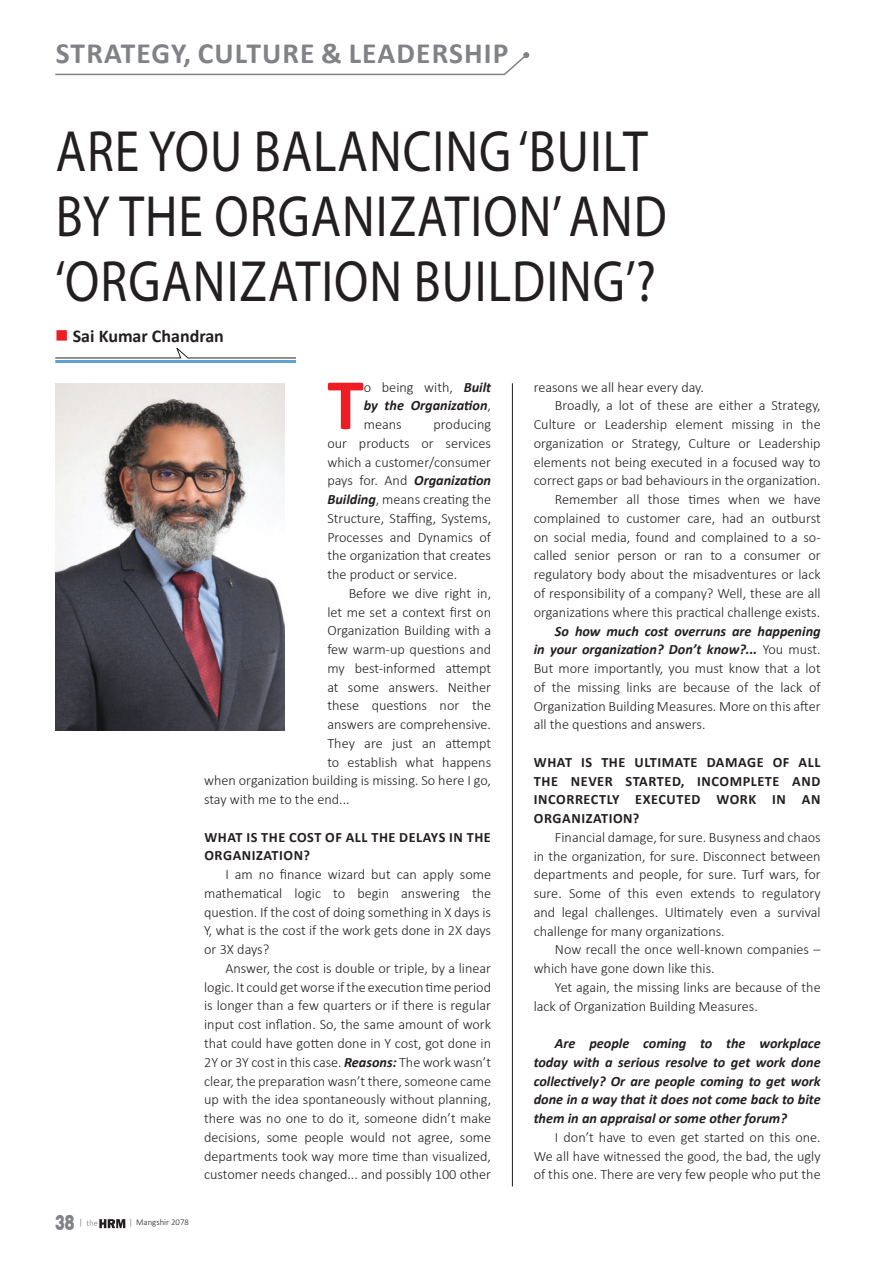
<style>
.page{position:relative;width:893px;height:1263px;background:#fff}
.page>*{position:absolute;margin:0;border:0;box-sizing:border-box;transform-origin:0 0}
.t1{font:700 73.35px "Calibri";color:#ee1d23}
.t2{font:58.5px/64.5px "Myriad Pro";letter-spacing:.02em;color:#231f20;scale:.85 1}
.t3{font:700 29.4px "Calibri";letter-spacing:.04em;color:#808285}
.t4{font:900 21px "Swiss 721 BT";color:#808285;scale:.7 1}
.t5{font:700 18px "Calibri";color:#231f20}
.t6{font:300 14.25px/18.8px "Calibri";color:#231f20;text-align:justify}
.t7{font:italic 700 14.25px/18.8px "Calibri";color:#231f20;text-align:justify}
.t8{font:700 14.25px/18.8px "Calibri";letter-spacing:.04em;color:#231f20}
.t9{font:300 8.7px "Calibri";color:#231f20;scale:.7 1}
.s1{color:#ee1d23}
.s2{font-weight:300;font-style:normal}
.s3{font-weight:700;font-style:italic}
</style>
<div class="page">
<svg style="left:55px;top:348px;width:241px;height:10px"></svg>
<hr style="left:55px;top:360px;width:241px;height:3px;background:#60a3d3">
<img style="left:55px;top:383px;width:230px;height:347px">
<hr style="left:512px;top:383px;width:1px;height:803px;background:#231f20">
<svg style="left:86px;top:1219px;width:39px;height:9px"></svg>
<svg style="left:55px;top:52px;width:474px;height:24px"></svg>
<h3 class="t3" style="left:56px;top:32px;width:454px">STRATEGY, CULTURE &amp; LEADERSHIP</h3>
<h2 class="t2" style="left:55px;top:119px;width:721px">ARE YOU BALANCING ‘BUILT<br>BY THE ORGANIZATION’ AND ‘ORGANIZATION BUILDING’?</h2>
<p class="t5" style="left:55px;top:323px;width:170px"><span class="s1">■</span> Sai Kumar Chandran</p>
<h3 class="t4" style="left:55px;top:1210px;width:29px">38</h3>
<p class="t9" style="left:79px;top:1217px;width:5px">|</p>
<p class="t9" style="left:129px;top:1217px;width:87px">| Mangshir 2078</p>
<h1 class="t1" style="left:327px;top:353px;width:38px">T</h1>
<p class="t7" style="left:364px;top:377px;width:129px"><span class="s2">o being with,</span> Built by the Organization<span class="s2">, means</span></p>
<p class="t6" style="left:327px;top:415px;width:165px;text-indent:106px">producing our products or services which a customer/consumer pays for. And <span class="s3">Organization Building</span>, means creating the Structure, Staffing, Systems, Processes and Dynamics of the organization that creates the product or service.</p>
<p class="t6" style="left:349px;top:584px;width:144px">Before we dive right in,</p>
<p class="t6" style="left:327px;top:602px;width:165px">let me set a context first on</p>
<p class="t6" style="left:327px;top:621px;width:165px">Organization Building with a</p>
<p class="t6" style="left:327px;top:640px;width:165px">few warm-up questions and</p>
<p class="t6" style="left:327px;top:659px;width:165px">my best-informed attempt</p>
<p class="t6" style="left:327px;top:677px;width:165px">at some answers. Neither</p>
<p class="t6" style="left:327px;top:696px;width:165px">these questions nor the</p>
<p class="t6" style="left:327px;top:715px;width:165px">answers are comprehensive.</p>
<p class="t6" style="left:327px;top:734px;width:165px">They are just an attempt</p>
<p class="t6" style="left:327px;top:752px;width:165px">to establish what happens</p>
<p class="t6" style="left:204px;top:771px;width:289px">when organization building is missing. So here I go,</p>
<p class="t6" style="left:204px;top:790px;width:147px">stay with me to the end...</p>
<p class="t8" style="left:204px;top:827px;width:288px">WHAT IS THE COST OF ALL THE DELAYS IN THE<br>ORGANIZATION?</p>
<p class="t6" style="left:204px;top:865px;width:289px;text-indent:21px">I am no finance wizard but can apply some mathematical logic to begin answering the question. If the cost of doing something in X days is Y, what is the cost if the work gets done in 2X days or 3X days?</p>
<p class="t6" style="left:204px;top:959px;width:289px;text-indent:21px">Answer, the cost is double or triple, by a linear logic. It could get worse if the execution time period is longer than a few quarters or if there is regular input cost inflation. So, the same amount of work that could have gotten done in Y cost, got done in 2Y or 3Y cost in this case. <span class="s3">Reasons:</span> The work wasn’t clear, the preparation wasn’t there, someone came up with the idea spontaneously without planning, there was no one to do it, someone didn’t make decisions, some people would not agree, some departments took way more time than visualized, customer needs changed... and possibly 100 other</p>
<p class="t6" style="left:534px;top:377px;width:172px">reasons we all hear every day.</p>
<p class="t6" style="left:555px;top:396px;width:267px">Broadly, a lot of these are either a Strategy,</p>
<p class="t6" style="left:534px;top:415px;width:289px">Culture or Leadership element missing in the</p>
<p class="t6" style="left:534px;top:434px;width:289px">organization or Strategy, Culture or Leadership</p>
<p class="t6" style="left:534px;top:452px;width:289px">elements not being executed in a focused way to</p>
<p class="t6" style="left:534px;top:471px;width:289px">correct gaps or bad behaviours in the organization.</p>
<p class="t6" style="left:555px;top:490px;width:267px">Remember all those times when we have</p>
<p class="t6" style="left:534px;top:509px;width:289px">complained to customer care, had an outburst</p>
<p class="t6" style="left:534px;top:527px;width:288px">on social media, found and complained to a so-</p>
<p class="t6" style="left:534px;top:546px;width:289px">called senior person or ran to a consumer or</p>
<p class="t6" style="left:534px;top:565px;width:289px">regulatory body about the misadventures or lack</p>
<p class="t6" style="left:534px;top:584px;width:289px">of responsibility of a company? Well, these are all</p>
<p class="t6" style="left:534px;top:602px;width:288px">organizations where this practical challenge exists.</p>
<p class="t6" style="left:534px;top:621px;width:289px;text-indent:21px"><span class="s3">So how much cost overruns are happening in your organization? Don’t know?...</span> You must.<br>But more importantly, you must know that a lot of the missing links are because of the lack of Organization Building Measures. More on this after all the questions and answers.</p>
<p class="t8" style="left:534px;top:752px;width:288px;text-align:justify">WHAT IS THE ULTIMATE DAMAGE OF ALL THE NEVER STARTED, INCOMPLETE AND INCORRECTLY EXECUTED WORK IN AN ORGANIZATION?</p>
<p class="t6" style="left:534px;top:827px;width:289px;text-indent:21px">Financial damage, for sure. Busyness and chaos in the organization, for sure. Disconnect between departments and people, for sure. Turf wars, for sure. Some of this even extends to regulatory and legal challenges. Ultimately even a survival challenge for many organizations.</p>
<p class="t6" style="left:534px;top:940px;width:289px;text-indent:21px">Now recall the once well-known companies – which have gone down like this.</p>
<p class="t6" style="left:534px;top:977px;width:289px;text-indent:21px">Yet again, the missing links are because of the lack of Organization Building Measures.</p>
<p class="t7" style="left:534px;top:1033px;width:289px;text-indent:21px">Are people coming to the workplace today with a serious resolve to get work done collectively? Or are people coming to get work done in a way that it does not come back to bite them in an appraisal or some other forum?</p>
<p class="t6" style="left:534px;top:1128px;width:289px;text-indent:21px">I don’t have to even get started on this one.<br>We all have witnessed the good, the bad, the ugly of this one. There are very few people who put the</p>
</div>
